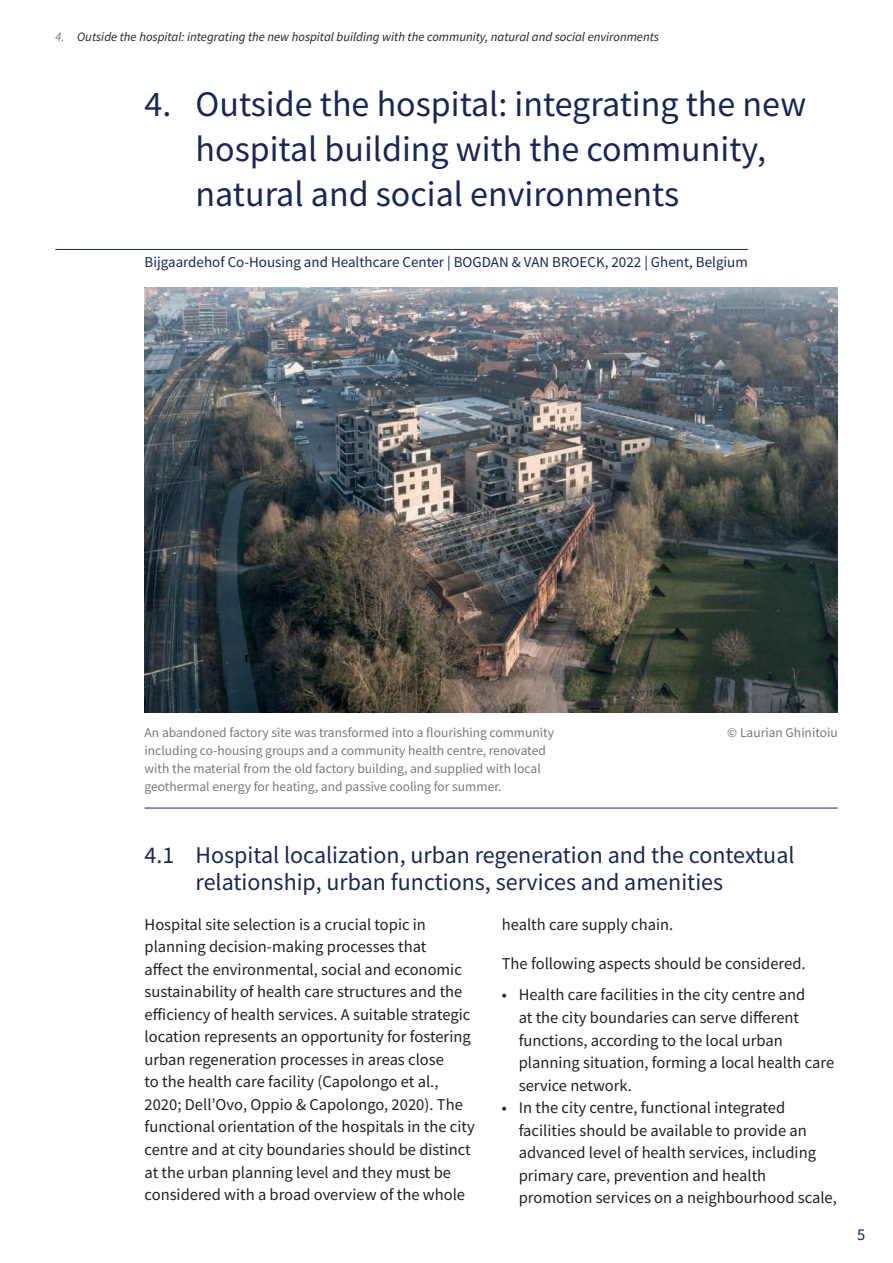
<style>
.page{position:relative;width:893px;height:1263px;background:#fff}
.page>*{position:absolute;margin:0;border:0;box-sizing:border-box;transform-origin:0 0}
.Chapther_title-NUMER{font:36px/45px "Source Sans Pro";color:#182757}
.subheading_NUMERO{font:24px/27px "Source Sans Pro";color:#182757}
.body_text{font:16.5px/22.5px "Source Sans Pro";color:#231f20}
.body_text_small_spac{font:16.5px "Source Sans Pro";color:#231f20}
.t1{font:16.5px "Source Sans Pro";color:#182757}
.Titolo_immagini{font:15px "Source Sans Pro";color:#182757}
.Dida_immagini{font:13.5px/18px "Source Sans Pro";color:#76787b}
.t2{font:italic 12.75px "Source Sans Pro";color:#231f20}
.s1{color:#76787b}
</style>
<div class="page">
<hr style="left:55px;top:249px;width:693px;height:1px;background:#182757">
<img style="left:145px;top:287px;width:693px;height:425px">
<hr style="left:145px;top:808px;width:425px;height:1px;background:#182757">
<hr style="left:570px;top:808px;width:268px;height:1px;background:#182757">
<p class="t2" style="left:55px;top:29px;width:605px"><span class="s1">4.</span> Outside the hospital: integrating the new hospital building with the community, natural and social environments</p>
<p class="Chapther_title-NUMER" style="left:196px;top:82px;width:612px;text-indent:-51px">4. Outside the hospital: integrating the new hospital building with the community, natural and social environments</p>
<p class="Titolo_immagini" style="left:145px;top:252px;width:605px">Bijgaardehof Co-Housing and Healthcare Center | BOGDAN &amp; VAN BROECK, 2022 | Ghent, Belgium</p>
<p class="Dida_immagini" style="left:145px;top:723px;width:411px">An abandoned factory site was transformed into a flourishing community including co-housing groups and a community health centre, renovated with the material from the old factory building, and supplied with local geothermal energy for heating, and passive cooling for summer.</p>
<p class="Dida_immagini" style="left:727px;top:723px;width:112px">© Laurian Ghinitoiu</p>
<p class="subheading_NUMERO" style="left:196px;top:842px;width:600px;text-indent:-51px">4.1 Hospital localization, urban regeneration and the contextual relationship, urban functions, services and amenities</p>
<p class="body_text" style="left:145px;top:913px;width:332px">Hospital site selection is a crucial topic in planning decision-making processes that<br>affect the environmental, social and economic sustainability of health care structures and the efficiency of health services. A suitable strategic location represents an opportunity for fostering urban regeneration processes in areas close<br>to the health care facility (Capolongo et al., 2020; Dell’Ovo, Oppio &amp; Capolongo, 2020). The functional orientation of the hospitals in the city centre and at city boundaries should be distinct at the urban planning level and they must be considered with a broad overview of the whole</p>
<p class="body_text" style="left:502px;top:913px;width:173px">health care supply chain.</p>
<p class="body_text_small_spac" style="left:502px;top:953px;width:305px">The following aspects should be considered.</p>
<p class="body_text" style="left:519px;top:984px;width:317px;text-indent:-17px">• Health care facilities in the city centre and<br>at the city boundaries can serve different functions, according to the local urban planning situation, forming a local health care service network.</p>
<p class="body_text" style="left:519px;top:1096px;width:320px;text-indent:-17px">• In the city centre, functional integrated facilities should be available to provide an advanced level of health services, including primary care, prevention and health promotion services on a neighbourhood scale,</p>
<p class="t1" style="left:857px;top:1224px;width:10px">5</p>
</div>
